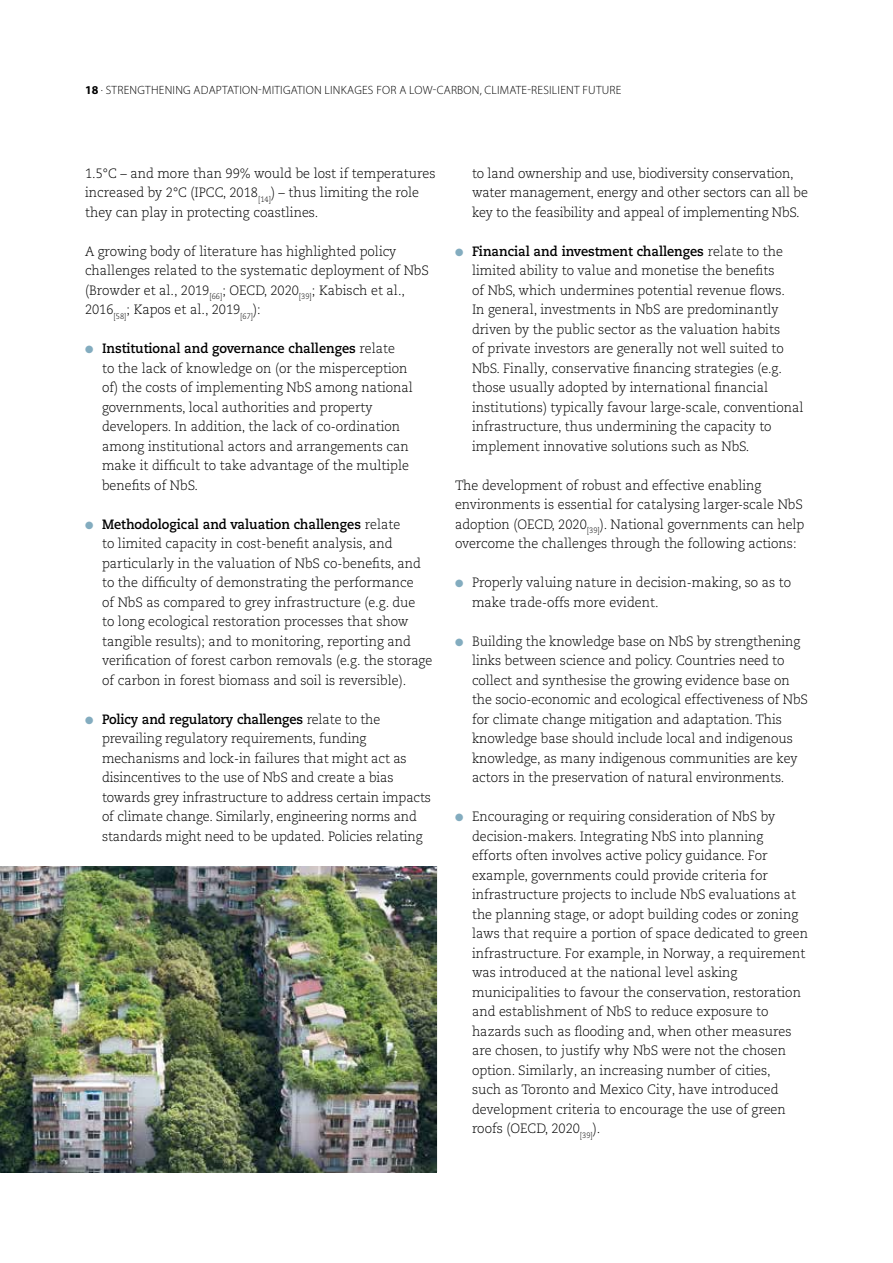
<style>
.page{position:relative;width:893px;height:1263px;background:#fff}
.page>*{position:absolute;margin:0;border:0;box-sizing:border-box;transform-origin:0 0}
.t1{font:300 13.5px/19.5px "Caecilia LT Pro 45";color:#000;scale:.95 1}
.t2{font:700 13.5px "Caecilia LT Pro 75";color:#000;scale:.95 1}
.t3{font:300 12px "Myriad Pro";letter-spacing:.02em;color:#000}
.s1{font-weight:700}
.s2{color:#83acbf}
.s3{font-family:"Caecilia LT Pro 45";font-weight:300}
.s4{font-family:"Caecilia LT Pro 46";font-style:italic}
</style>
<div class="page">
<img style="left:0;top:866px;width:436px;height:306px">
<p class="t3" style="left:85px;top:83px;width:538px"><span class="s1">18</span> . STRENGTHENING ADAPTATION-MITIGATION LINKAGES FOR A LOW-CARBON, CLIMATE-RESILIENT FUTURE</p>
<p class="t1" style="left:85px;top:163px;width:370px">1.5°C – and more than 99% would be lost if temperatures increased by 2°C (IPCC, 2018<sub>[14]</sub>) – thus limiting the role they can play in protecting coastlines.</p>
<p class="t1" style="left:85px;top:241px;width:363px">A growing body of literature has highlighted policy challenges related to the systematic deployment of NbS (Browder et al., 2019<sub>[66]</sub>; OECD, 2020<sub>[39]</sub>; Kabisch et al., 2016<sub>[58]</sub>; Kapos et al., 2019<sub>[67]</sub>):</p>
<p class="t2" style="left:85px;top:339px;width:328px"><span class="s2">●</span> Institutional and governance challenges <span class="s3">relate</span></p>
<p class="t1" style="left:102px;top:358px;width:329px">to the lack of knowledge on (or the misperception of) the costs of implementing NbS among national governments, local authorities and property developers. In addition, the lack of co-ordination among institutional actors and arrangements can make it difficult to take advantage of the multiple benefits of NbS.</p>
<p class="t2" style="left:85px;top:515px;width:333px"><span class="s2">●</span> Methodological and valuation challenges <span class="s3">relate</span></p>
<p class="t1" style="left:102px;top:534px;width:349px">to limited capacity in cost-benefit analysis, and particularly in the valuation of NbS co-benefits, and to the difficulty of demonstrating the performance<br>of NbS as compared to grey infrastructure (e.g. due<br>to long ecological restoration processes that show tangible results); and to monitoring, reporting and verification of forest carbon removals (e.g. the storage of carbon in forest biomass and soil is reversible).</p>
<p class="t2" style="left:85px;top:710px;width:312px"><span class="s2">●</span> Policy and regulatory challenges <span class="s3">relate to the</span></p>
<p class="t1" style="left:102px;top:729px;width:348px">prevailing regulatory requirements, funding mechanisms and lock-in failures that might act as disincentives to the use of NbS and create a bias towards grey infrastructure to address certain impacts of climate change. Similarly, engineering norms and standards might need to be updated. Policies relating</p>
<p class="t1" style="left:472px;top:163px;width:355px">to land ownership and use, biodiversity conservation, water management, energy and other sectors can all be key to the feasibility and appeal of implementing NbS.</p>
<p class="t2" style="left:455px;top:242px;width:347px"><span class="s2">●</span> Financial and investment challenges <span class="s3">relate to the</span></p>
<p class="t1" style="left:472px;top:261px;width:350px">limited ability to value and monetise the benefits<br>of NbS, which undermines potential revenue flows.<br>In general, investments in NbS are predominantly driven by the public sector as the valuation habits<br>of private investors are generally not well suited to NbS. Finally<span class="s4">,</span> conservative financing strategies (e.g. those usually adopted by international financial institutions) typically favour large-scale, conventional infrastructure, thus undermining the capacity to implement innovative solutions such as NbS.</p>
<p class="t1" style="left:455px;top:475px;width:369px">The development of robust and effective enabling environments is essential for catalysing larger-scale NbS adoption (OECD, 2020<sub>[39]</sub>). National governments can help overcome the challenges through the following actions:</p>
<p class="t1" style="left:472px;top:573px;width:338px;text-indent:-17px"><span class="s2">●</span> Properly valuing nature in decision-making, so as to make trade-offs more evident.</p>
<p class="t1" style="left:472px;top:631px;width:355px;text-indent:-17px"><span class="s2">●</span> Building the knowledge base on NbS by strengthening links between science and policy. Countries need to collect and synthesise the growing evidence base on the socio-economic and ecological effectiveness of NbS for climate change mitigation and adaptation. This knowledge base should include local and indigenous knowledge, as many indigenous communities are key actors in the preservation of natural environments.</p>
<p class="t1" style="left:472px;top:807px;width:355px;text-indent:-17px"><span class="s2">●</span> Encouraging or requiring consideration of NbS by decision-makers. Integrating NbS into planning<br>efforts often involves active policy guidance. For example, governments could provide criteria for infrastructure projects to include NbS evaluations at the planning stage, or adopt building codes or zoning laws that require a portion of space dedicated to green infrastructure. For example, in Norway, a requirement was introduced at the national level asking municipalities to favour the conservation, restoration and establishment of NbS to reduce exposure to hazards such as flooding and, when other measures are chosen, to justify why NbS were not the chosen option. Similarly, an increasing number of cities,<br>such as Toronto and Mexico City, have introduced development criteria to encourage the use of green roofs (OECD, 2020<sub>[39]</sub>).</p>
</div>
